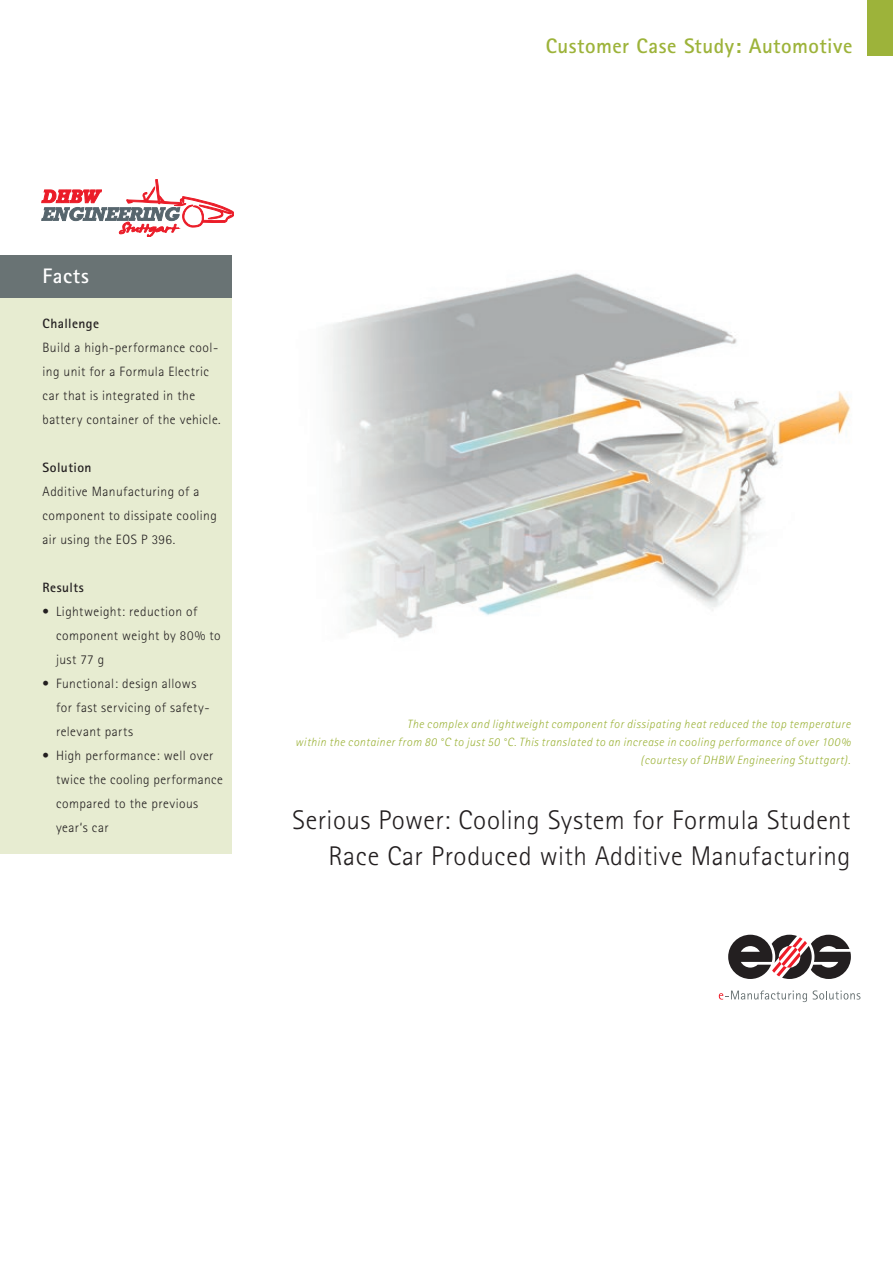
<style>
.page{position:relative;width:893px;height:1263px;background:#fff}
.page>*{position:absolute;margin:0;border:0;box-sizing:border-box;transform-origin:0 0}
.t1{font:300 27px/36px "Rotis Sans Serif";letter-spacing:.02em;color:#231f20;text-align:right}
.t2{font:700 21px "Rotis Sans Serif";letter-spacing:.02em;color:#9db33a}
.t3{font:700 21px "Rotis Sans Serif";letter-spacing:.035em;color:#fff}
.t4{font:300 13.5px/24px "Rotis Sans Serif";letter-spacing:.035em;color:#231f20}
.t5{font:700 13.5px "Rotis Sans Serif";letter-spacing:.03em;color:#231f20}
.t6{font:italic 300 12px/18px "Rotis Sans Serif";letter-spacing:.035em;color:#9db33a;text-align:right}
</style>
<div class="page">
<svg style="left:813px;top:990px;width:47px;height:9px"></svg>
<svg style="left:719px;top:990px;width:88px;height:12px"></svg>
<svg style="left:728px;top:935px;width:123px;height:44px"></svg>
<img style="left:329px;top:273px;width:522px;height:365px">
<svg style="left:42px;top:179px;width:192px;height:58px"></svg>
<div style="left:0;top:298px;width:232px;height:555px;background:#e7ecd1"></div>
<div style="left:0;top:255px;width:232px;height:43px;background:#697374"></div>
<div style="left:867px;top:0;width:26px;height:55px;background:#9db33a"></div>
<h2 class="t2" style="left:546px;top:32px;width:308px">Customer Case Study: Automotive</h2>
<h2 class="t3" style="left:43px;top:263px;width:48px">Facts</h2>
<p class="t5" style="left:43px;top:315px;width:58px">Challenge</p>
<p class="t4" style="left:43px;top:336px;width:180px">Build a high-performance cool&shy;ing unit for a Formula Electric car that is integrated in the battery container of the vehicle.</p>
<p class="t5" style="left:43px;top:459px;width:51px">Solution</p>
<p class="t4" style="left:43px;top:480px;width:176px">Additive Manufacturing of a component to dissipate cooling air using the EOS P 396.</p>
<p class="t5" style="left:43px;top:579px;width:43px">Results</p>
<p class="t4" style="left:56px;top:600px;width:166px;text-indent:-14px">• Lightweight: reduction of component weight by 80% to just 77 g</p>
<p class="t4" style="left:56px;top:672px;width:155px;text-indent:-14px">• Functional: design allows for fast servicing of safety&shy;relevant parts</p>
<p class="t4" style="left:56px;top:744px;width:168px;text-indent:-14px">• High performance: well over twice the cooling performance compared to the previous year‘s car</p>
<p class="t6" style="left:295px;top:716px;width:557px">The complex and lightweight component for dissipating heat reduced the top temperature<br>within the container from 80 °C to just 50 °C. This translated to an increase in cooling performance of over 100% (courtesy of DHBW Engineering Stuttgart).</p>
<h1 class="t1" style="left:292px;top:801px;width:559px">Serious Power: Cooling System for Formula Student<br>Race Car Produced with Additive Manufacturing</h1>
</div>
